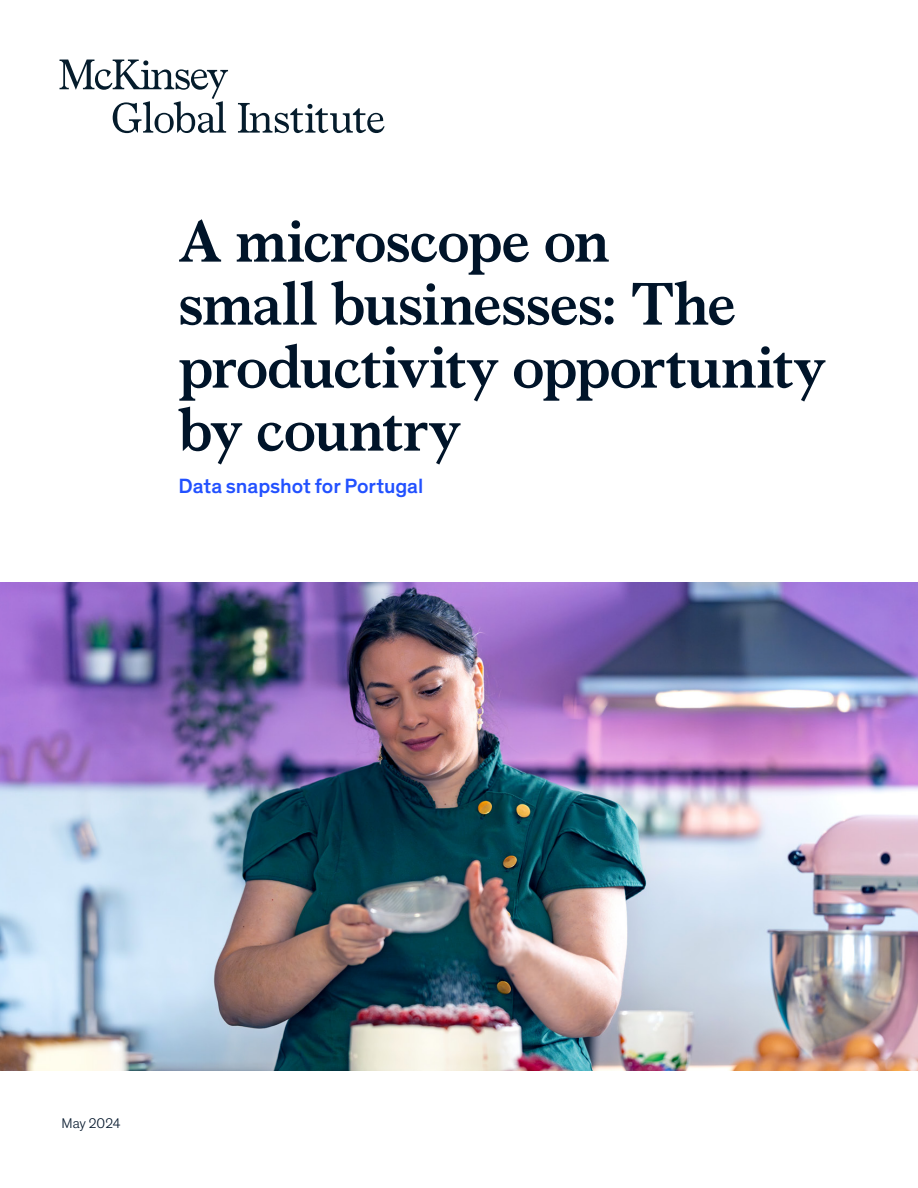
<style>
.page{position:relative;width:918px;height:1188px;background:#fff}
.page>*{position:absolute;margin:0;border:0;box-sizing:border-box;transform-origin:0 0}
.Cover_title_-_Level_2_-_White{font:700 60px/63px "Bower";letter-spacing:-.01em;color:#001429}
.Cover_sub_title_-_White{font:500 21px "Mc Kinsey Sans";letter-spacing:-.005em;color:#2251ff}
.Cover_date{font:300 14.25px "Mc Kinsey Sans";letter-spacing:.005em;color:#001429}
</style>
<div class="page">
<svg style="left:60px;top:60px;width:168px;height:73px"></svg>
<svg style="left:238px;top:103px;width:147px;height:30px"></svg>
<img style="left:0;top:582px;width:918px;height:488px">
<h1 class="Cover_title_-_Level_2_-_White" style="left:179px;top:205px;width:648px">A microscope on<br>small businesses: The productivity opportunity by country</h1>
<h1 class="Cover_sub_title_-_White" style="left:179px;top:471px;width:246px">Data snapshot for Portugal</h1>
<p class="Cover_date" style="left:61px;top:1114px;width:61px">May 2024</p>
</div>
